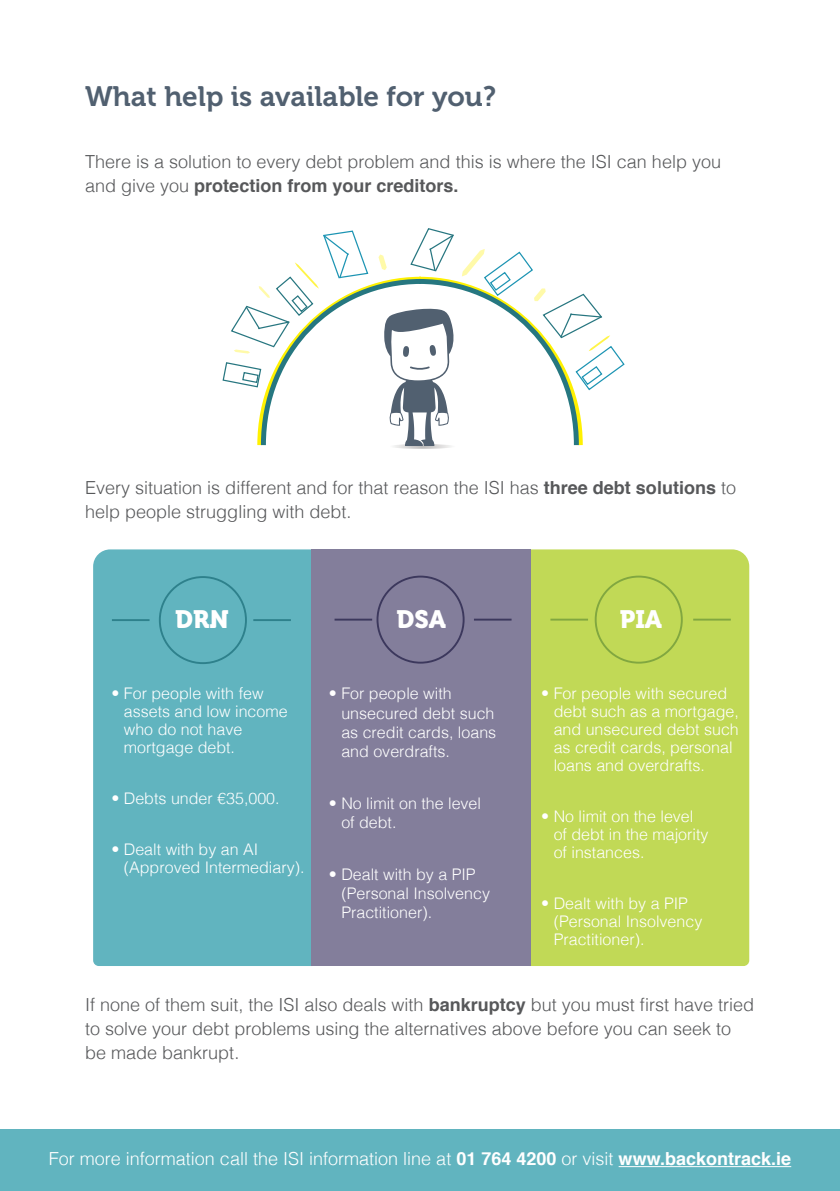
<style>
.page{position:relative;width:840px;height:1191px;background:#fff}
.page>*{position:absolute;margin:0;border:0;box-sizing:border-box;transform-origin:0 0}
.t1{font:28px "Museo 700";color:#516070}
.t2{font:25px "Museo 900";color:#fff}
.t3{font:300 18px/24px "Helvetica";color:#57585a}
.t4{font:300 18px "Helvetica";color:#fff}
.t5{font:300 16px/18px "Helvetica";color:#fff}
.s1{font-weight:700}
</style>
<div class="page">
<div style="left:0;top:1129px;width:839px;height:62px;background:#61b4bf"></div>
<hr style="left:618px;top:1166px;width:172px;height:1px;background:#fff">
<div style="left:530px;top:549px;width:218px;height:417px;background:#c1d956"></div>
<div style="left:93px;top:549px;width:217px;height:417px;background:#61b4bf"></div>
<div style="left:310px;top:549px;width:220px;height:417px;background:#837e9b"></div>
<div style="left:594px;top:575px;width:88px;height:88px;border:2px solid #81a740;border-radius:50%"></div>
<hr style="left:550px;top:618px;width:37px;height:2px;background:#81a740">
<div style="left:159px;top:576px;width:88px;height:88px;border:2px solid #2e818c;border-radius:50%"></div>
<hr style="left:112px;top:619px;width:37px;height:2px;background:#2e818c">
<hr style="left:253px;top:619px;width:38px;height:2px;background:#2e818c">
<div style="left:376px;top:575px;width:88px;height:88px;border:2px solid #3c385d;border-radius:50%"></div>
<hr style="left:334px;top:618px;width:38px;height:2px;background:#3c385d">
<hr style="left:473px;top:618px;width:38px;height:2px;background:#3c385d">
<hr style="left:692px;top:618px;width:38px;height:2px;background:#81a740">
<svg style="left:258px;top:282px;width:120px;height:164px"></svg>
<svg style="left:222px;top:361px;width:40px;height:27px"></svg>
<svg style="left:378px;top:228px;width:247px;height:221px"></svg>
<svg style="left:231px;top:230px;width:138px;height:123px"></svg>
<h1 class="t1" style="left:85px;top:81px;width:412px">What help is available for you?</h1>
<p class="t3" style="left:85px;top:148px;width:637px">There is a solution to every debt problem and this is where the ISI can help you and give you <span class="s1">protection from your creditors.</span></p>
<p class="t3" style="left:85px;top:474px;width:652px">Every situation is different and for that reason the ISI has <span class="s1">three debt solutions</span> to help people struggling with debt.</p>
<h2 class="t2" style="left:175px;top:605px;width:55px">DRN</h2>
<h2 class="t2" style="left:396px;top:605px;width:51px">DSA</h2>
<p class="t5" style="left:124px;top:683px;width:165px;text-indent:-12px">• For people with few assets and low income who do not have mortgage debt.</p>
<p class="t5" style="left:111px;top:788px;width:170px">• Debts under €35,000.</p>
<p class="t5" style="left:124px;top:839px;width:182px;text-indent:-12px">• Dealt with by an AI (Approved Intermediary).</p>
<p class="t5" style="left:341px;top:683px;width:156px;line-height:19.2px;text-indent:-12px">• For people with unsecured debt such as credit cards, loans and overdrafts.</p>
<p class="t5" style="left:341px;top:792px;width:141px;line-height:19.2px;text-indent:-12px">• No limit on the level of debt.</p>
<p class="t5" style="left:341px;top:863px;width:150px;line-height:19.2px;text-indent:-12px">• Dealt with by a PIP (Personal Insolvency<br>Practitioner).</p>
<h2 class="t2" style="left:619px;top:605px;width:44px">PIA</h2>
<p class="t5" style="left:553px;top:683px;width:186px;text-indent:-12px">• For people with secured debt such as a mortgage, and unsecured debt such as credit cards, personal loans and overdrafts.</p>
<p class="t5" style="left:553px;top:806px;width:156px;text-indent:-12px">• No limit on the level of debt in the majority of instances.</p>
<p class="t5" style="left:553px;top:893px;width:150px;text-indent:-12px">• Dealt with by a PIP (Personal Insolvency<br>Practitioner).</p>
<p class="t3" style="left:85px;top:991px;width:670px">If none of them suit, the ISI also deals with <span class="s1">bankruptcy</span> but you must first have tried to solve your debt problems using the alternatives above before you can seek to be made bankrupt.</p>
<p class="t4" style="left:49px;top:1143px;width:743px">For more information call the ISI information line at <span class="s1">01 764 4200</span> or visit <span class="s1">www.backontrack.ie</span></p>
</div>
